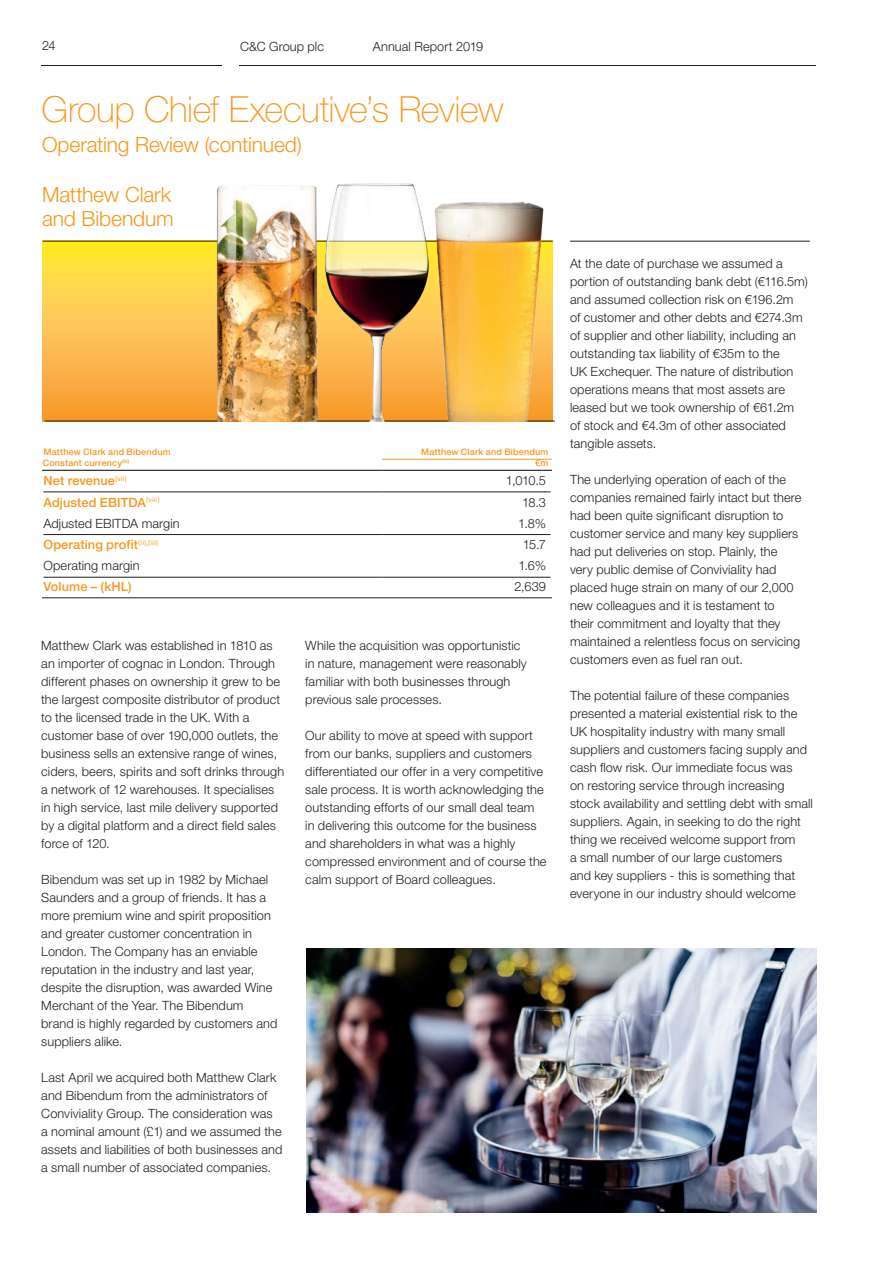
<style>
.page{position:relative;width:893px;height:1263px;background:#fff}
.page>*{position:absolute;margin:0;border:0;box-sizing:border-box;transform-origin:0 0}
.t1{font:100 36px "Helvetica Neue LT Std";letter-spacing:-.015em;color:#f7971d}
.t2{font:300 21px/24px "Helvetica Neue LT Std";letter-spacing:-.01em;color:#f7971d}
.t3{font:300 12.75px/18px "Helvetica Neue LT Std";letter-spacing:.01em;color:#231f20}
.t4{font:500 12.75px "Helvetica Neue LT Std";letter-spacing:.01em;color:#f7971d}
.t5{font:500 9px "Helvetica Neue LT Std";letter-spacing:.02em;color:#f7971d}
</style>
<div class="page">
<hr style="left:42px;top:470px;width:341px;height:1px;background:#231f20">
<hr style="left:383px;top:470px;width:169px;height:1px;background:#231f20">
<hr style="left:382px;top:459px;width:170px;height:1px;background:#f7971d">
<hr style="left:44px;top:492px;width:339px;height:1px;background:#231f20">
<hr style="left:383px;top:492px;width:168px;height:1px;background:#231f20">
<hr style="left:44px;top:534px;width:339px;height:1px;background:#231f20">
<hr style="left:383px;top:534px;width:168px;height:1px;background:#231f20">
<hr style="left:44px;top:577px;width:339px;height:1px;background:#231f20">
<hr style="left:383px;top:577px;width:168px;height:1px;background:#231f20">
<hr style="left:42px;top:597px;width:341px;height:1px;background:#231f20">
<hr style="left:383px;top:597px;width:169px;height:1px;background:#231f20">
<hr style="left:570px;top:241px;width:240px;height:1px;background:#231f20">
<svg style="left:43px;top:242px;width:143px;height:179px;background:#fbc245"></svg>
<hr style="left:43px;top:241px;width:510px;height:1px;background:#231f20">
<hr style="left:45px;top:421px;width:510px;height:1px;background:#231f20">
<img style="left:186px;top:185px;width:124px;height:236px">
<img style="left:310px;top:183px;width:100px;height:238px">
<img style="left:410px;top:183px;width:145px;height:238px">
<svg style="left:326px;top:242px;width:103px;height:52px;background:#b19d6b"></svg>
<hr style="left:326px;top:241px;width:103px;height:1px;background:#231f20">
<img style="left:306px;top:948px;width:510px;height:264px">
<hr style="left:42px;top:65px;width:180px;height:1px;background:#231f20">
<hr style="left:240px;top:65px;width:576px;height:1px;background:#231f20">
<p class="t3" style="left:42px;top:36px;width:15px">24</p>
<p class="t3" style="left:240px;top:37px;width:85px">C&amp;C Group plc</p>
<p class="t3" style="left:373px;top:37px;width:112px">Annual Report 2019</p>
<h1 class="t1" style="left:42px;top:88px;width:463px">Group Chief Executive’s Review</h1>
<h2 class="t2" style="left:42px;top:132px;width:261px">Operating Review (continued)</h2>
<h2 class="t2" style="left:42px;top:182px;width:133px">Matthew Clark and Bibendum</h2>
<p class="t5" style="left:44px;top:446px;width:129px">Matthew Clark and Bibendum</p>
<p class="t5" style="left:421px;top:446px;width:129px">Matthew Clark and Bibendum</p>
<p class="t5" style="left:43px;top:457px;width:88px">Constant currency<sup>(iii)</sup></p>
<p class="t5" style="left:535px;top:457px;width:14px">€m</p>
<p class="t4" style="left:44px;top:473px;width:85px">Net revenue<sup>(vii)</sup></p>
<p class="t3" style="left:506px;top:471px;width:42px">1,010.5</p>
<p class="t4" style="left:44px;top:494px;width:118px">Adjusted EBITDA<sup>(viii)</sup></p>
<p class="t3" style="left:522px;top:493px;width:25px">18.3</p>
<p class="t3" style="left:43px;top:514px;width:138px">Adjusted EBITDA margin</p>
<p class="t3" style="left:518px;top:514px;width:29px">1.8%</p>
<p class="t4" style="left:43px;top:537px;width:116px">Operating profit<sup>(ii),(iii)</sup></p>
<p class="t3" style="left:523px;top:535px;width:25px">15.7</p>
<p class="t3" style="left:43px;top:557px;width:98px">Operating margin</p>
<p class="t3" style="left:518px;top:557px;width:29px">1.6%</p>
<p class="t4" style="left:43px;top:579px;width:90px">Volume – (kHL)</p>
<p class="t3" style="left:515px;top:578px;width:33px">2,639</p>
<p class="t3" style="left:41px;top:636px;width:245px">Matthew Clark was established in 1810 as an importer of cognac in London. Through different phases on ownership it grew to be the largest composite distributor of product to the licensed trade in the UK. With a customer base of over 190,000 outlets, the business sells an extensive range of wines, ciders, beers, spirits and soft drinks through a network of 12 warehouses. It specialises in high service, last mile delivery supported by a digital platform and a direct field sales force of 120.</p>
<p class="t3" style="left:41px;top:870px;width:238px">Bibendum was set up in 1982 by Michael Saunders and a group of friends. It has a more premium wine and spirit proposition and greater customer concentration in London. The Company has an enviable reputation in the industry and last year, despite the disruption, was awarded Wine Merchant of the Year. The Bibendum brand is highly regarded by customers and suppliers alike.</p>
<p class="t3" style="left:41px;top:1068px;width:243px">Last April we acquired both Matthew Clark and Bibendum from the administrators of Conviviality Group. The consideration was<br>a nominal amount (£1) and we assumed the assets and liabilities of both businesses and a small number of associated companies.</p>
<p class="t3" style="left:305px;top:636px;width:223px">While the acquisition was opportunistic in nature, management were reasonably familiar with both businesses through previous sale processes.</p>
<p class="t3" style="left:305px;top:726px;width:243px">Our ability to move at speed with support from our banks, suppliers and customers differentiated our offer in a very competitive sale process. It is worth acknowledging the outstanding efforts of our small deal team in delivering this outcome for the business and shareholders in what was a highly compressed environment and of course the calm support of Board colleagues.</p>
<p class="t3" style="left:570px;top:254px;width:239px">At the date of purchase we assumed a portion of outstanding bank debt (€116.5m) and assumed collection risk on €196.2m<br>of customer and other debts and €274.3m of supplier and other liability, including an outstanding tax liability of €35m to the<br>UK Exchequer. The nature of distribution operations means that most assets are leased but we took ownership of €61.2m of stock and €4.3m of other associated tangible assets.</p>
<p class="t3" style="left:570px;top:470px;width:233px">The underlying operation of each of the companies remained fairly intact but there had been quite significant disruption to customer service and many key suppliers had put deliveries on stop. Plainly, the very public demise of Conviviality had placed huge strain on many of our 2,000 new colleagues and it is testament to their commitment and loyalty that they maintained a relentless focus on servicing customers even as fuel ran out.</p>
<p class="t3" style="left:570px;top:686px;width:244px">The potential failure of these companies presented a material existential risk to the UK hospitality industry with many small suppliers and customers facing supply and cash flow risk. Our immediate focus was<br>on restoring service through increasing stock availability and settling debt with small suppliers. Again, in seeking to do the right thing we received welcome support from<br>a small number of our large customers<br>and key suppliers - this is something that everyone in our industry should welcome</p>
</div>
